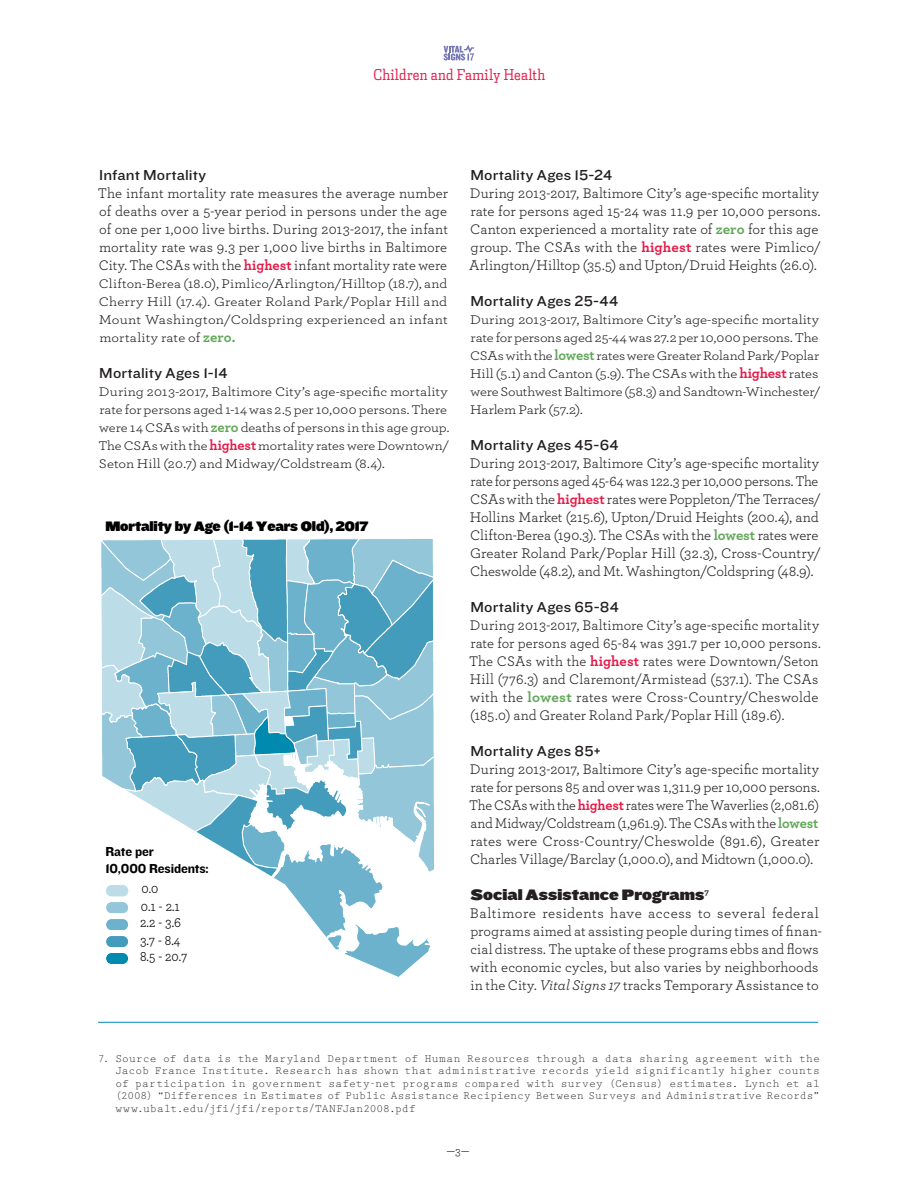
<style>
.page{position:relative;width:918px;height:1188px;background:#fff}
.page>*{position:absolute;margin:0;border:0;box-sizing:border-box;transform-origin:0 0}
.SubHead_2{font:15.75px "Knockout 93 Ultmt Heviwt";letter-spacing:.01em;color:#231f20}
.SubHead_3{font:15px "Knockout HTF32 Junior Cruiserwt";letter-spacing:.005em;color:#231f20}
.Body_copy{font:15px "Knockout HTF32 Junior Cruiserwt";letter-spacing:.005em;color:#231f20}
.t1{font:300 15px "Dispatch Cond";letter-spacing:.01em;color:#e31a47}
.Body_copy-2{font:14.7px/18px "Archer";color:#231f20}
.t2{font:14.25px "Knockout 93 Ultmt Heviwt";letter-spacing:-.01em;color:#000;scale:.94 1}
.t3{font:14.25px/17px "Archer";color:#000;scale:.94 1}
.t4{font:13.5px/16.2px "Knockout 52 Cruiserweight";letter-spacing:-.01em;color:#000;scale:.94 1}
.Body_copy-3{font:13.2px/18px "Archer";color:#231f20;scale:1.12 1}
.Body_copy-4{font:13.2px/18px "Archer";color:#231f20;scale:1.11 1}
.Body_copy-5{font:13.2px/18px "Archer";color:#231f20;text-align:justify;scale:1.09 1}
.t5{font:12px "Archer";color:#231f20;scale:.96 1}
.footnotes{font:11.25px/12.3px "Prestige Elite Std";letter-spacing:.01em;color:#231f20;text-align:justify}
.s1{font-weight:700;color:#e31a47}
.s2{font-weight:700;font-size:14.7px;color:#5fa657}
.s3{font-weight:700;font-size:14.7px;color:#e31a47}
.s4{font-weight:700;color:#5fa657}
.s5{font-style:italic}
</style>
<div class="page">
<svg style="left:444px;top:45px;width:30px;height:16px"></svg>
<svg style="left:101px;top:539px;width:333px;height:438px"></svg>
<div style="left:105px;top:885px;width:24px;height:12px;background:#bcdde8;border-radius:6px"></div>
<div style="left:105px;top:884px;width:24px;height:13px;border:1px solid #fff;border-radius:6px"></div>
<div style="left:105px;top:901px;width:24px;height:13px;background:#93c6d9;border:1px solid #fff;border-radius:6px"></div>
<div style="left:105px;top:901px;width:25px;height:14px;border:1px solid #fff;border-radius:6px"></div>
<div style="left:105px;top:918px;width:24px;height:13px;background:#6cb2cc;border:1px solid #fff;border-radius:6px"></div>
<div style="left:105px;top:918px;width:25px;height:14px;border:1px solid #fff;border-radius:6px"></div>
<div style="left:105px;top:935px;width:24px;height:13px;background:#449cbd;border:1px solid #fff;border-radius:6px"></div>
<div style="left:105px;top:935px;width:25px;height:14px;border:1px solid #fff;border-radius:6px"></div>
<div style="left:105px;top:952px;width:24px;height:13px;background:#008ab0;border:1px solid #fff;border-radius:6px"></div>
<div style="left:105px;top:952px;width:25px;height:13px;border:1px solid #fff;border-radius:6px"></div>
<hr style="left:98px;top:1022px;width:720px;height:1px;background:#008bb0">
<p class="t1" style="left:373px;top:65px;width:173px">Children and Family Health</p>
<p class="SubHead_3" style="left:99px;top:167px;width:109px">Infant Mortality</p>
<p class="Body_copy-2" style="left:98px;top:183px;width:352px;text-align:justify">The infant mortality rate measures the average number of deaths over a 5-year period in persons under the age of one per 1,000 live births. During 2013-2017, the infant mortality rate was 9.3 per 1,000 live births in Baltimore City. The CSAs with the <span class="s1">highest</span> infant mortality rate were</p>
<p class="Body_copy-5" style="left:99px;top:274px;width:322px">Clifton-Berea (18.0), Pimlico/Arlington/Hilltop (18.7), and Cherry Hill (17.4). Greater Roland Park/Poplar Hill and Mount Washington/Coldspring experienced an infant mortality rate of <span class="s2">zero.</span></p>
<p class="Body_copy" style="left:99px;top:365px;width:130px">Mortality Ages 1-14</p>
<p class="Body_copy-4" style="left:98px;top:382px;width:318px">During 2013-2017, Baltimore City’s age-specific mortality rate for persons aged 1-14 was 2.5 per 10,000 persons. There were 14 CSAs with <span class="s2">zero</span> deaths of persons in this age group.<br>The CSAs with the <span class="s3">highest</span> mortality rates were Downtown/ Seton Hill (20.7) and Midway/Coldstream (8.4).</p>
<p class="t2" style="left:105px;top:516px;width:281px">Mortality by Age (1-14 Years Old), 2017</p>
<p class="t4" style="left:105px;top:843px;width:111px">Rate per<br>10,000 Residents:</p>
<p class="t3" style="left:141px;top:879px;width:43px;line-height:17.9px">0.0<br>0.1 - 2.1</p>
<p class="t3" style="left:140px;top:914px;width:52px">2.2 - 3.6<br>3.7 - 8.4<br>8.5 - 20.7</p>
<p class="Body_copy" style="left:471px;top:167px;width:143px">Mortality Ages 15-24</p>
<p class="Body_copy-2" style="left:469px;top:183px;width:353px">During 2013-2017, Baltimore City’s age-specific mortality rate for persons aged 15-24 was 11.9 per 10,000 persons.<br>Canton experienced a mortality rate of <span class="s4">zero</span> for this age group. The CSAs with the <span class="s1">highest</span> rates were Pimlico/ Arlington/Hilltop (35.5) and Upton/Druid Heights (26.0).</p>
<p class="SubHead_3" style="left:471px;top:293px;width:149px">Mortality Ages 25-44</p>
<p class="Body_copy-3" style="left:470px;top:310px;width:314px">During 2013-2017, Baltimore City’s age-specific mortality rate for persons aged 25-44 was 27.2 per 10,000 persons. The CSAs with the <span class="s2">lowest</span> rates were Greater Roland Park/Poplar Hill (5.1) and Canton (5.9). The CSAs with the <span class="s3">highest</span> rates were Southwest Baltimore (58.3) and Sandtown-Winchester/ Harlem Park (57.2).</p>
<p class="SubHead_3" style="left:471px;top:437px;width:150px">Mortality Ages 45-64</p>
<p class="Body_copy-2" style="left:470px;top:453px;width:352px">During 2013-2017, Baltimore City’s age-specific mortality rate for persons aged 45-64 was 122.3 per 10,000 persons. The CSAs with the <span class="s1">highest</span> rates were Poppleton/The Terraces/ Hollins Market (215.6), Upton/Druid Heights (200.4), and Clifton-Berea (190.3). The CSAs with the <span class="s4">lowest</span> rates were Greater Roland Park/Poplar Hill (32.3), Cross-Country/ Cheswolde (48.2), and Mt. Washington/Coldspring (48.9).</p>
<p class="SubHead_3" style="left:471px;top:599px;width:150px">Mortality Ages 65-84</p>
<p class="Body_copy-2" style="left:469px;top:615px;width:352px;text-align:justify">During 2013-2017, Baltimore City’s age-specific mortality rate for persons aged 65-84 was 391.7 per 10,000 persons.<br>The CSAs with the <span class="s1">highest</span> rates were Downtown/Seton Hill (776.3) and Claremont/Armistead (537.1). The CSAs with the <span class="s4">lowest</span> rates were Cross-Country/Cheswolde (185.0) and Greater Roland Park/Poplar Hill (189.6).</p>
<p class="SubHead_3" style="left:471px;top:743px;width:132px">Mortality Ages 85+</p>
<p class="Body_copy-2" style="left:470px;top:759px;width:351px">During 2013-2017, Baltimore City’s age-specific mortality rate for persons 85 and over was 1,311.9 per 10,000 persons.</p>
<p class="Body_copy-2" style="left:469px;top:795px;width:352px;text-align:justify">The CSAs with the <span class="s1">highest</span> rates were The Waverlies (2,081.6) and Midway/Coldstream (1,961.9). The CSAs with the <span class="s4">lowest </span>rates were Cross-Country/Cheswolde (891.6), Greater Charles Village/Barclay (1,000.0), and Midtown (1,000.0).</p>
<p class="SubHead_2" style="left:471px;top:883px;width:240px">Social Assistance Programs<sup>7</sup></p>
<p class="Body_copy-2" style="left:470px;top:903px;width:353px">Baltimore residents have access to several federal programs aimed at assisting people during times of finan&shy;cial distress. The uptake of these programs ebbs and flows with economic cycles, but also varies by neighborhoods in the City. <span class="s5">Vital Signs 17</span> tracks Temporary Assistance to</p>
<p class="footnotes" style="left:115px;top:1053px;width:706px;text-indent:-17px">7. Source of data is the Maryland Department of Human Resources through a data sharing agreement with the Jacob France Institute. Research has shown that administrative records yield significantly higher counts of participation in government safety-net programs compared with survey (Census) estimates. Lynch et al (2008) “Differences in Estimates of Public Assistance Recipiency Between Surveys and Administrative Records” www.ubalt.edu/jfi/jfi/reports/TANFJan2008.pdf</p>
<p class="t5" style="left:447px;top:1143px;width:25px">—3—</p>
</div>
